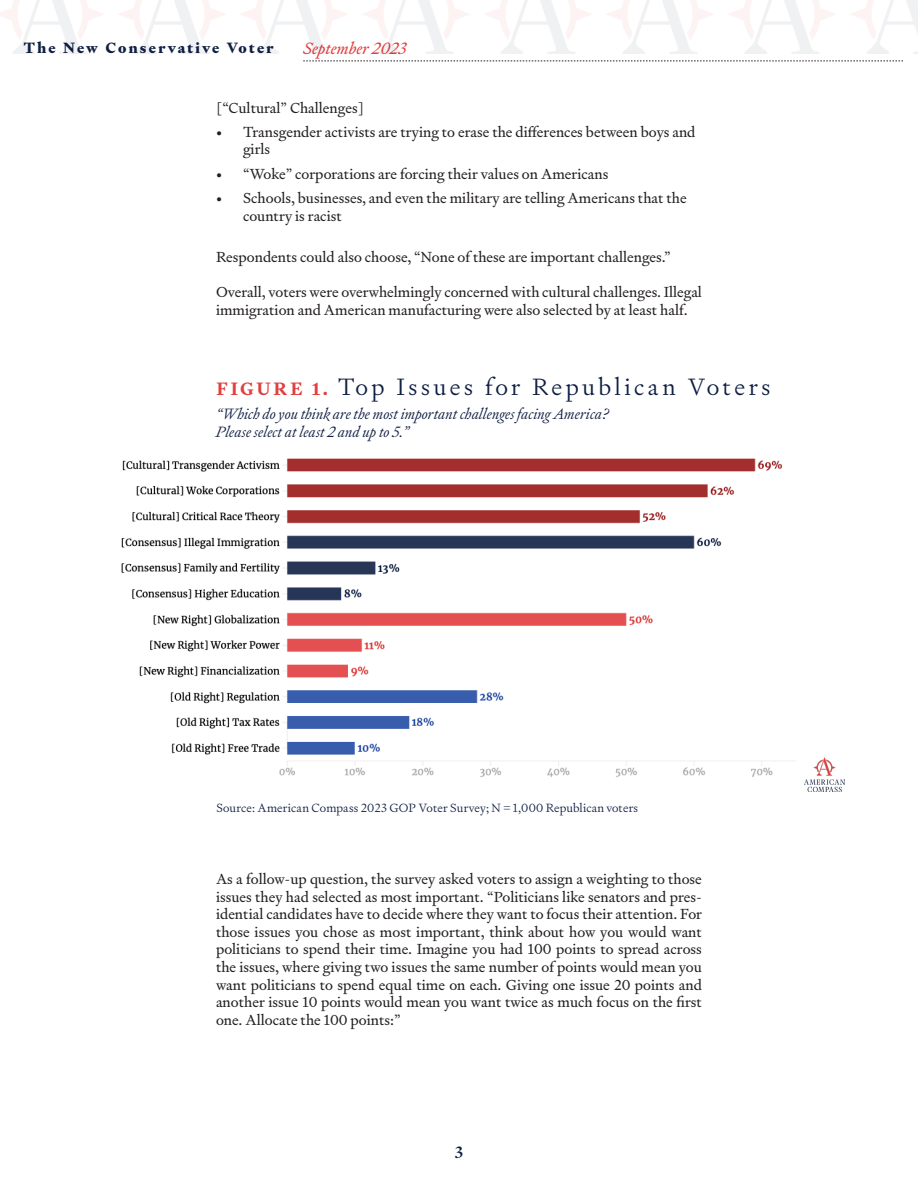
<style>
.page{position:relative;width:918px;height:1188px;background:#fff}
.page>*{position:absolute;margin:0;border:0;box-sizing:border-box;transform-origin:0 0}
.t1{font:300 23.7px "Signifier";letter-spacing:.14em;color:#0f1f43}
.t2{font:italic 16.5px "Signifier";color:#e13f3f}
.t3{font:500 16.5px "Signifier";color:#0f1f43}
.t4{font:italic 300 15px/18px "Signifier";letter-spacing:.005em;color:#0f1f43}
.t5{font:900 15px "Signifier";letter-spacing:.15em;color:#0f1f43}
.t6{font:14.7px/17.5px "Signifier";color:#231f20}
.t7{font:300 12px "Signifier";letter-spacing:.015em;color:#0f1f43}
.s1{font-weight:700;font-size:18px;color:#e13f3f}
</style>
<div class="page">
<svg style="left:303px;top:61px;width:600px;height:1px"></svg>
<img style="left:121px;top:458px;width:662px;height:319px">
<img style="left:804px;top:757px;width:41px;height:34px">
<p class="t5" style="left:24px;top:38px;width:251px">The New Conservative Voter</p>
<p class="t2" style="left:303px;top:38px;width:104px">September 2023</p>
<p class="t6" style="left:216px;top:99px;width:150px">[“Cultural” Challenges]</p>
<p class="t6" style="left:243px;top:123px;width:454px;text-indent:-27px">• Transgender activists are trying to erase the differences between boys and girls</p>
<p class="t6" style="left:216px;top:165px;width:394px">• “Woke” corporations are forcing their values on Americans</p>
<p class="t6" style="left:243px;top:189px;width:445px;text-indent:-27px">• Schools, businesses, and even the military are telling Americans that the country is racist</p>
<p class="t6" style="left:216px;top:249px;width:456px">Respondents could also choose, “None of these are important challenges.”</p>
<p class="t6" style="left:216px;top:284px;width:488px">Overall, voters were overwhelmingly concerned with cultural challenges. Illegal immigration and American manufacturing were also selected by at least half.</p>
<p class="t1" style="left:216px;top:372px;width:555px"><span class="s1">FIGURE 1.</span> Top Issues for Republican Voters</p>
<p class="t4" style="left:216px;top:405px;width:394px">“Which do you think are the most important challenges facing America?<br>Please select at least 2 and up to 5.”</p>
<p class="t7" style="left:216px;top:801px;width:423px">Source: American Compass 2023 GOP Voter Survey; N = 1,000 Republican voters</p>
<p class="t6" style="left:216px;top:870px;width:488px;text-align:justify">As a follow-up question, the survey asked voters to assign a weighting to those issues they had selected as most important. “Politicians like senators and pres&shy;idential candidates have to decide where they want to focus their attention. For those issues you chose as most important, think about how you would want politicians to spend their time. Imagine you had 100 points to spread across the issues, where giving two issues the same number of points would mean you want politicians to spend equal time on each. Giving one issue 20 points and another issue 10 points would mean you want twice as much focus on the first one. Allocate the 100 points:”</p>
<p class="t3" style="left:455px;top:1142px;width:10px">3</p>
</div>
